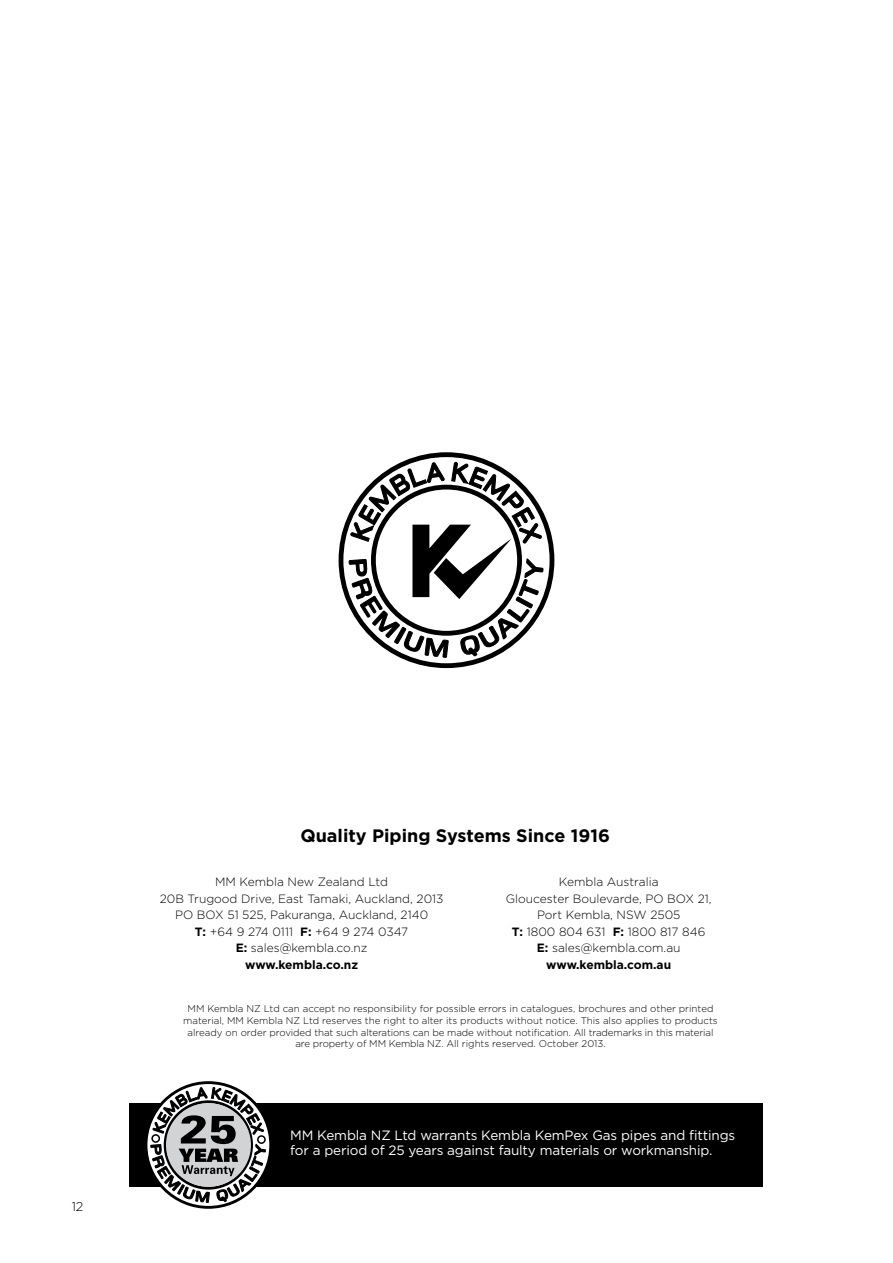
<style>
.page{position:relative;width:893px;height:1263px;background:#fff}
.page>*{position:absolute;margin:0;border:0;box-sizing:border-box;transform-origin:0 0}
.t1{font:700 18px "Gotham";color:#000}
.t2{font:13.5px/15px "Gotham";letter-spacing:-.01em;color:#fff}
.t3{font:300 12.75px "Gotham";color:#000}
.t4{font:300 12px/16.5px "Gotham";color:#000;text-align:center}
.t5{font:300 9.75px/11.7px "Gotham";color:#000;text-align:center}
.s1{font-weight:700}
</style>
<div class="page">
<div style="left:130px;top:1103px;width:633px;height:83px;background:#000"></div>
<svg style="left:338px;top:452px;width:217px;height:217px"></svg>
<svg style="left:349px;top:457px;width:194px;height:205px"></svg>
<svg style="left:143px;top:1081px;width:131px;height:128px"></svg>
<h3 class="t3" style="left:72px;top:1199px;width:13px">12</h3>
<h1 class="t1" style="left:300px;top:825px;width:311px">Quality Piping Systems Since 1916</h1>
<p class="t4" style="left:160px;top:873px;width:285px">MM Kembla New Zealand Ltd<br>20B Trugood Drive, East Tamaki, Auckland, 2013<br>PO BOX 51 525, Pakuranga, Auckland, 2140<br><span class="s1">T:</span> +64 9 274 0111 <span class="s1">F:</span> +64 9 274 0347<br><span class="s1">E:</span> sales@kembla.co.nz<br><span class="s1">www.kembla.co.nz</span></p>
<p class="t4" style="left:506px;top:873px;width:207px">Kembla Australia<br>Gloucester Boulevarde, PO BOX 21,<br>Port Kembla, NSW 2505<br><span class="s1">T:</span> 1800 804 631 <span class="s1">F:</span> 1800 817 846<br><span class="s1">E:</span> sales@kembla.com.au <span class="s1">www.kembla.com.au</span></p>
<p class="t5" style="left:183px;top:1003px;width:536px">MM Kembla NZ Ltd can accept no responsibility for possible errors in catalogues, brochures and other printed material, MM Kembla NZ Ltd reserves the right to alter its products without notice. This also applies to products already on order provided that such alterations can be made without notification. All trademarks in this material are property of MM Kembla NZ. All rights reserved. October 2013.</p>
<h2 class="t2" style="left:290px;top:1127px;width:447px">MM Kembla NZ Ltd warrants Kembla KemPex Gas pipes and fittings for a period of 25 years against faulty materials or workmanship.</h2>
</div>
